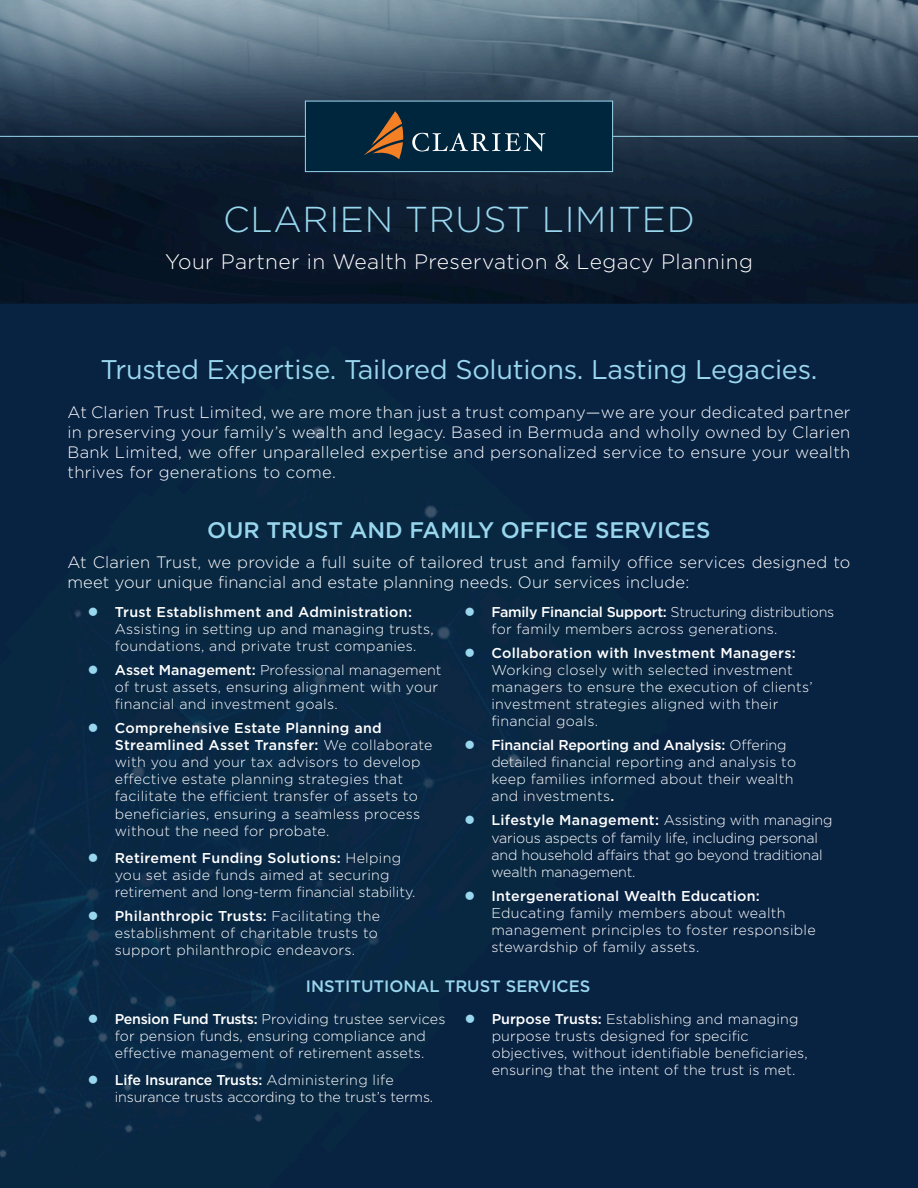
<style>
.page{position:relative;width:918px;height:1188px;background:#fff}
.page>*{position:absolute;margin:0;border:0;box-sizing:border-box;transform-origin:0 0}
.t1{font:300 36px "Gotham";letter-spacing:.02em;color:#99d7ee}
.t2{font:27px "Gotham";letter-spacing:-.01em;color:#99d7ee}
.t3{font:500 22.5px "Gotham";color:#99d7ee}
.t4{font:300 21px "Gotham";letter-spacing:.02em;color:#fff}
.t5{font:300 16.5px/19.8px "Gotham";letter-spacing:.01em;color:#fff;text-align:justify}
.t6{font:500 16.5px "Gotham";color:#99d7ee}
.t7{font:300 14.25px/17.1px "Gotham";letter-spacing:.02em;color:#fff}
.t8{font:300 14.25px/17.1px "Gotham";letter-spacing:-.01em;color:#fff}
.t9{font:300 14.25px/17.1px "Gotham";color:#fff}
.s1{font-weight:500}
</style>
<div class="page">
<img style="left:0;top:0;width:918px;height:1188px">
<hr style="left:0;top:136px;width:918px;height:1px;background:#99d7ee">
<div style="left:305px;top:101px;width:308px;height:71px;background:#00263d;border:1px solid #99d7ee"></div>
<svg style="left:364px;top:112px;width:39px;height:47px"></svg>
<svg style="left:412px;top:133px;width:133px;height:18px"></svg>
<svg style="left:89px;top:607px;width:8px;height:9px"></svg>
<svg style="left:89px;top:665px;width:8px;height:9px"></svg>
<svg style="left:89px;top:724px;width:8px;height:8px"></svg>
<svg style="left:89px;top:853px;width:8px;height:9px"></svg>
<svg style="left:89px;top:911px;width:8px;height:9px"></svg>
<svg style="left:466px;top:607px;width:8px;height:9px"></svg>
<svg style="left:466px;top:648px;width:8px;height:9px"></svg>
<svg style="left:466px;top:741px;width:8px;height:8px"></svg>
<svg style="left:466px;top:816px;width:8px;height:8px"></svg>
<svg style="left:466px;top:891px;width:8px;height:9px"></svg>
<svg style="left:89px;top:1014px;width:8px;height:9px"></svg>
<svg style="left:89px;top:1076px;width:8px;height:8px"></svg>
<svg style="left:466px;top:1014px;width:8px;height:9px"></svg>
<p class="t1" style="left:223px;top:196px;width:473px">CLARIEN TRUST LIMITED</p>
<p class="t4" style="left:165px;top:248px;width:589px">Your Partner in Wealth Preservation &amp; Legacy Planning</p>
<p class="t2" style="left:101px;top:353px;width:718px">Trusted Expertise. Tailored Solutions. Lasting Legacies.</p>
<p class="t5" style="left:68px;top:402px;width:785px">At Clarien Trust Limited, we are more than just a trust company—we are your dedicated partner in preserving your family’s wealth and legacy. Based in Bermuda and wholly owned by Clarien Bank Limited, we offer unparalleled expertise and personalized service to ensure your wealth thrives for generations to come.</p>
<p class="t3" style="left:207px;top:515px;width:505px">OUR TRUST AND FAMILY OFFICE SERVICES</p>
<p class="t5" style="left:67px;top:552px;width:785px">At Clarien Trust, we provide a full suite of tailored trust and family office services designed to meet your unique financial and estate planning needs. Our services include:</p>
<p class="t7" style="left:115px;top:603px;width:321px"><span class="s1">Trust Establishment and Administration:<br></span>Assisting in setting up and managing trusts, foundations, and private trust companies.</p>
<p class="t7" style="left:115px;top:661px;width:328px"><span class="s1">Asset Management:</span> Professional management of trust assets, ensuring alignment with your financial and investment goals.</p>
<p class="t7" style="left:115px;top:719px;width:319px"><span class="s1">Comprehensive Estate Planning and Streamlined Asset Transfer:</span> We collaborate with you and your tax advisors to develop effective estate planning strategies that facilitate the efficient transfer of assets to beneficiaries, ensuring a seamless process without the need for probate.</p>
<p class="t9" style="left:115px;top:849px;width:302px"><span class="s1">Retirement Funding Solutions:</span> Helping you set aside funds aimed at securing retirement and long-term financial stability.</p>
<p class="t7" style="left:115px;top:907px;width:267px"><span class="s1">Philanthropic Trusts:</span> Facilitating the establishment of charitable trusts to support philanthropic endeavors.</p>
<p class="t7" style="left:491px;top:603px;width:344px"><span class="s1">Family Financial Support:</span> Structuring distributions for family members across generations.</p>
<p class="t7" style="left:491px;top:644px;width:323px"><span class="s1">Collaboration with Investment Managers:<br></span>Working closely with selected investment managers to ensure the execution of clients’ investment strategies aligned with their financial goals.</p>
<p class="t7" style="left:491px;top:736px;width:306px"><span class="s1">Financial Reporting and Analysis:</span> Offering detailed financial reporting and analysis to keep families informed about their wealth and investments<span class="s1">.</span></p>
<p class="t8" style="left:491px;top:812px;width:343px"><span class="s1">Lifestyle Management:</span> Assisting with managing various aspects of family life, including personal and household affairs that go beyond traditional wealth management.</p>
<p class="t7" style="left:491px;top:887px;width:326px"><span class="s1">Intergenerational Wealth Education:<br></span>Educating family members about wealth management principles to foster responsible stewardship of family assets.</p>
<p class="t6" style="left:306px;top:975px;width:286px">INSTITUTIONAL TRUST SERVICES</p>
<p class="t7" style="left:115px;top:1010px;width:332px"><span class="s1">Pension Fund Trusts:</span> Providing trustee services for pension funds, ensuring compliance and effective management of retirement assets.</p>
<p class="t8" style="left:115px;top:1071px;width:320px"><span class="s1">Life Insurance Trusts:</span> Administering life insurance trusts according to the trust’s terms.</p>
<p class="t7" style="left:492px;top:1010px;width:317px"><span class="s1">Purpose Trusts:</span> Establishing and managing purpose trusts designed for specific objectives, without identifiable beneficiaries, ensuring that the intent of the trust is met.</p>
</div>
